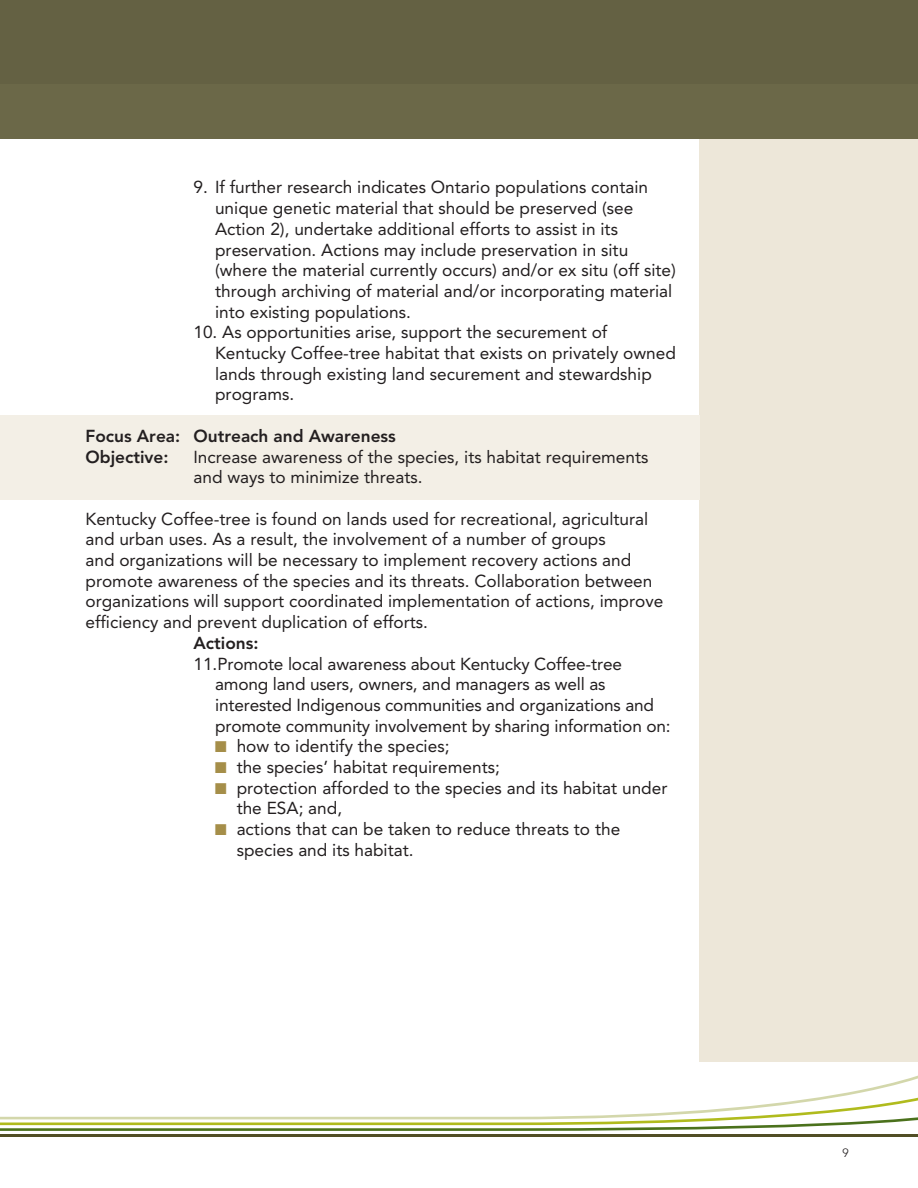
<style>
.page{position:relative;width:918px;height:1188px;background:#fff}
.page>*{position:absolute;margin:0;border:0;box-sizing:border-box;transform-origin:0 0}
.t1{font:17.25px/20.7px "Avenir LT Std";color:#231f20}
.t2{font:800 17.25px "Avenir LT Std";color:#231f20}
.t3{font:300 12px "Avenir LT Std";color:#231f20}
.s1{font-family:"Monotype Sorts";font-size:15px;color:#a58e49}
</style>
<div class="page">
<div style="left:699px;top:134px;width:219px;height:928px;background:#ede7d9"></div>
<div style="left:0;top:0;width:918px;height:138px;background:#646143"></div>
<div style="left:1px;top:84px;width:917px;height:54px;background:#6d6a4a"></div>
<hr style="left:0;top:1134px;width:918px;height:3px;background:#514e25">
<svg style="left:0;top:1089px;width:918px;height:42px"></svg>
<div style="left:0;top:416px;width:699px;height:84px;background:#f3efe6"></div>
<p class="t1" style="left:215px;top:177px;width:462px;text-indent:-22px">9. If further research indicates Ontario populations contain unique genetic material that should be preserved (see Action 2), undertake additional efforts to assist in its preservation. Actions may include preservation in situ (where the material currently occurs) and/or ex situ (off site) through archiving of material and/or incorporating material into existing populations.</p>
<p class="t1" style="left:215px;top:322px;width:462px;text-indent:-22px">10. As opportunities arise, support the securement of Kentucky Coffee-tree habitat that exists on privately owned lands through existing land securement and stewardship programs.</p>
<h4 class="t2" style="left:85px;top:426px;width:312px">Focus Area: Outreach and Awareness</h4>
<h5 class="t2" style="left:85px;top:446px;width:85px">Objective:</h5>
<p class="t1" style="left:193px;top:446px;width:457px">Increase awareness of the species, its habitat requirements and ways to minimize threats.</p>
<p class="t1" style="left:85px;top:508px;width:579px">Kentucky Coffee-tree is found on lands used for recreational, agricultural and urban uses. As a result, the involvement of a number of groups<br>and organizations will be necessary to implement recovery actions and promote awareness of the species and its threats. Collaboration between organizations will support coordinated implementation of actions, improve efficiency and prevent duplication of efforts.</p>
<p class="t2" style="left:193px;top:633px;width:67px">Actions:</p>
<p class="t1" style="left:193px;top:653px;width:430px">11.Promote local awareness about Kentucky Coffee-tree</p>
<p class="t1" style="left:215px;top:674px;width:457px">among land users, owners, and managers as well as interested Indigenous communities and organizations and promote community involvement by sharing information on:</p>
<p class="t1" style="left:215px;top:736px;width:236px"><span class="s1">N</span> how to identify the species;</p>
<p class="t1" style="left:215px;top:757px;width:286px"><span class="s1">N</span> the species’ habitat requirements;</p>
<p class="t1" style="left:237px;top:778px;width:432px;text-indent:-22px"><span class="s1">N</span> protection afforded to the species and its habitat under the ESA; and,</p>
<p class="t1" style="left:237px;top:819px;width:385px;text-indent:-22px"><span class="s1">N</span> actions that can be taken to reduce threats to the species and its habitat.</p>
<p class="t3" style="left:842px;top:1146px;width:8px">9</p>
</div>
